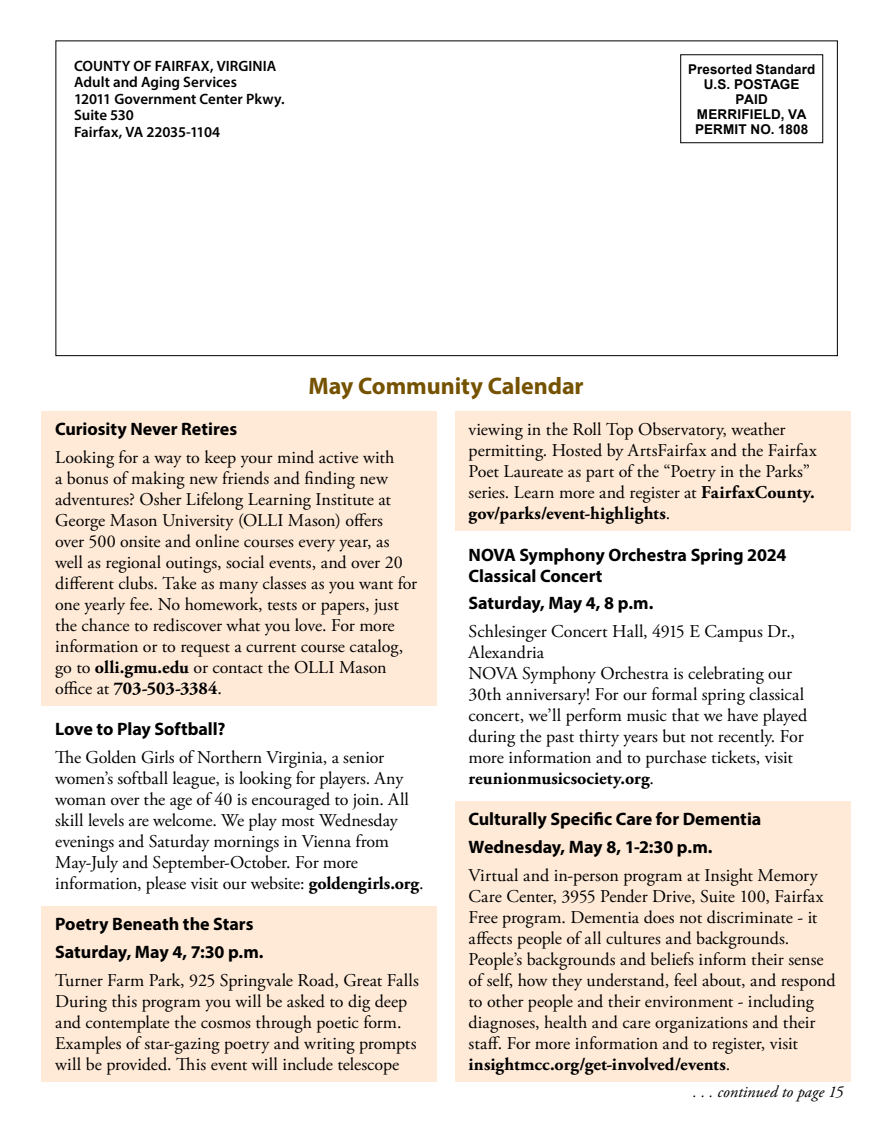
<style>
.page{position:relative;width:891px;height:1134px;background:#fff}
.page>*{position:absolute;margin:0;border:0;box-sizing:border-box;transform-origin:0 0}
.H1-Article-Head-No_Rule_GG{font:700 24px "Myriad Pro";letter-spacing:-.005em;color:#755200}
.Calendar_Text_Screen_GG{font:18px/21px "Adobe Garamond Pro";color:#000}
.Calendar_Text_GG{font:18px/21px "Adobe Garamond Pro";letter-spacing:-.005em;color:#000}
.Calendar_Dates_Screen_GG{font:700 18px "Myriad Pro";color:#000}
.Calendar_Dates_GG{font:700 18px/21px "Myriad Pro";color:#000}
.Jump_Line_GG{font:italic 16.5px "Adobe Garamond Pro";letter-spacing:.005em;color:#000}
.t1{font:600 15px/16.5px "Myriad Pro";color:#000}
.t2{font:700 13.5px/15px "Arial";letter-spacing:.015em;color:#000;text-align:center}
.s1{font-weight:700}
</style>
<div class="page">
<div style="left:455px;top:411px;width:395px;height:80px;background:#ffead7"></div>
<div style="left:42px;top:411px;width:395px;height:42px;background:#ffead7"></div>
<div style="left:42px;top:450px;width:395px;height:256px;background:#ffead7"></div>
<div style="left:42px;top:906px;width:395px;height:42px;background:#ffead7"></div>
<div style="left:42px;top:934px;width:395px;height:42px;background:#ffead7"></div>
<div style="left:42px;top:973px;width:395px;height:108px;background:#ffead7"></div>
<div style="left:455px;top:422px;width:395px;height:109px;background:#ffead7"></div>
<div style="left:455px;top:801px;width:395px;height:42px;background:#ffead7"></div>
<div style="left:455px;top:829px;width:395px;height:42px;background:#ffead7"></div>
<div style="left:455px;top:868px;width:395px;height:213px;background:#ffead7"></div>
<p class="t1" style="left:74px;top:57px;width:212px">COUNTY OF FAIRFAX, VIRGINIA<br>Adult and Aging Services<br>12011 Government Center Pkwy.<br>Suite 530<br>Fairfax, VA 22035-1104</p>
<p class="H1-Article-Head-No_Rule_GG" style="left:308px;top:370px;width:277px">May Community Calendar</p>
<p class="t2" style="left:688px;top:62px;width:128px">Presorted Standard<br>U.S. POSTAGE<br>PAID<br>MERRIFIELD, VA<br>PERMIT NO. 1808</p>
<p class="Calendar_Dates_Screen_GG" style="left:55px;top:417px;width:184px">Curiosity Never Retires</p>
<p class="Calendar_Text_Screen_GG" style="left:55px;top:447px;width:364px">Looking for a way to keep your mind active with<br>a bonus of making new friends and finding new adventures? Osher Lifelong Learning Institute at George Mason University (OLLI Mason) offers<br>over 500 onsite and online courses every year, as well as regional outings, social events, and over 20 different clubs. Take as many classes as you want for one yearly fee. No homework, tests or papers, just the chance to rediscover what you love. For more information or to request a current course catalog, go to <span class="s1">olli.gmu.edu</span> or contact the OLLI Mason office at <span class="s1">703-503-3384</span>.</p>
<p class="Calendar_Dates_GG" style="left:55px;top:718px;width:172px">Love to Play Softball?</p>
<p class="Calendar_Text_GG" style="left:55px;top:747px;width:370px">The Golden Girls of Northern Virginia, a senior women’s softball league, is looking for players. Any woman over the age of 40 is encouraged to join. All skill levels are welcome. We play most Wednesday evenings and Saturday mornings in Vienna from May-July and September-October. For more information, please visit our website: <span class="s1">goldengirls.org</span>.</p>
<p class="Calendar_Dates_Screen_GG" style="left:55px;top:912px;width:200px">Poetry Beneath the Stars</p>
<p class="Calendar_Dates_Screen_GG" style="left:55px;top:940px;width:210px">Saturday, May 4, 7:30 p.m.</p>
<p class="Calendar_Text_Screen_GG" style="left:55px;top:970px;width:365px">Turner Farm Park, 925 Springvale Road, Great Falls During this program you will be asked to dig deep and contemplate the cosmos through poetic form.<br>Examples of star-gazing poetry and writing prompts will be provided. This event will include telescope</p>
<p class="Calendar_Text_Screen_GG" style="left:469px;top:420px;width:350px">viewing in the Roll Top Observatory, weather permitting. Hosted by ArtsFairfax and the Fairfax Poet Laureate as part of the “Poetry in the Parks” series. Learn more and register at <span class="s1">FairfaxCounty. gov/parks/event-highlights</span>.</p>
<p class="Calendar_Dates_GG" style="left:469px;top:543px;width:319px">NOVA Symphony Orchestra Spring 2024<br>Classical Concert</p>
<p class="Calendar_Dates_GG" style="left:469px;top:592px;width:186px">Saturday, May 4, 8 p.m.</p>
<p class="Calendar_Text_GG" style="left:469px;top:621px;width:340px">Schlesinger Concert Hall, 4915 E Campus Dr., Alexandria<br>NOVA Symphony Orchestra is celebrating our 30th anniversary! For our formal spring classical concert, we’ll perform music that we have played during the past thirty years but not recently. For more information and to purchase tickets, visit <span class="s1">reunionmusicsociety.org</span>.</p>
<p class="Calendar_Dates_Screen_GG" style="left:469px;top:807px;width:294px">Culturally Specific Care for Dementia</p>
<p class="Calendar_Dates_Screen_GG" style="left:469px;top:835px;width:245px">Wednesday, May 8, 1-2:30 p.m.</p>
<p class="Calendar_Text_Screen_GG" style="left:469px;top:865px;width:368px">Virtual and in-person program at Insight Memory Care Center, 3955 Pender Drive, Suite 100, Fairfax Free program. Dementia does not discriminate - it affects people of all cultures and backgrounds.<br>People’s backgrounds and beliefs inform their sense of self, how they understand, feel about, and respond to other people and their environment - including diagnoses, health and care organizations and their staff. For more information and to register, visit <span class="s1">insightmcc.org/get-involved/events</span>.</p>
<p class="Jump_Line_GG" style="left:693px;top:1082px;width:152px">. . . continued to page 15</p>
</div>
